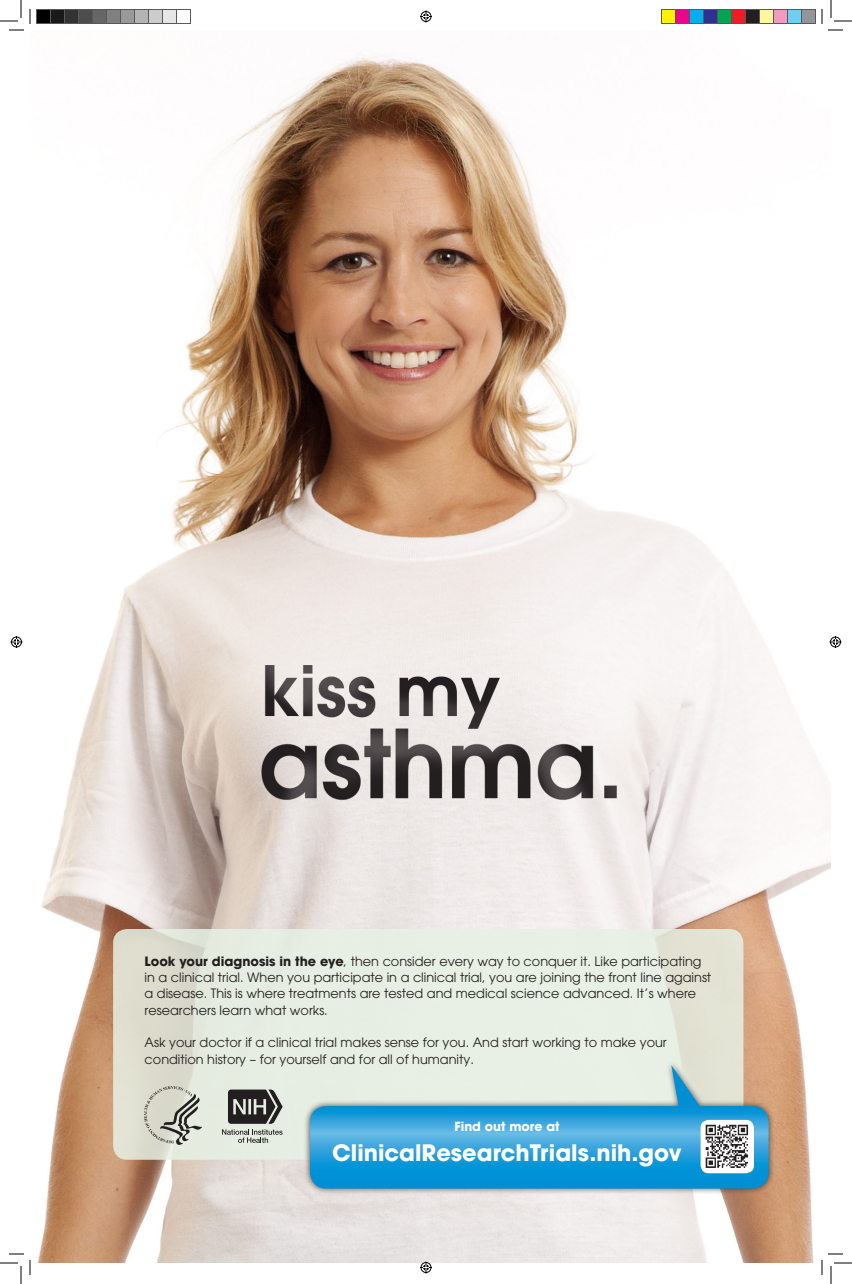
<style>
.page{position:relative;width:852px;height:1284px;background:#fff}
.page>*{position:absolute;margin:0;border:0;box-sizing:border-box;transform-origin:0 0}
.t1{font:700 22.6px "Avant Garde";color:#fff}
.t2{font:12.8px/16.3px "Avant Garde";color:#231f20}
.t3{font:700 12.5px "Avant Garde";color:#fff}
.s1{font-weight:700}
</style>
<div class="page">
<img style="left:37px;top:54px;width:794px;height:1209px">
<svg style="left:113px;top:929px;width:630px;height:231px;background:#e4eade"></svg>
<svg style="left:144px;top:1086px;width:58px;height:59px;background:#bebfb4"></svg>
<svg style="left:222px;top:1090px;width:61px;height:53px;background:#888a85"></svg>
<div style="left:303px;top:1060px;width:472px;height:135px;background:#231f20;opacity:.75"></div>
<svg style="left:671px;top:1065px;width:34px;height:41px"></svg>
<svg style="left:310px;top:1106px;width:459px;height:83px;background:#249dda"></svg>
<img style="left:701px;top:1120px;width:53px;height:53px">
<svg style="left:0;top:0;width:31px;height:31px"></svg>
<svg style="left:0;top:1253px;width:31px;height:31px"></svg>
<svg style="left:821px;top:0;width:31px;height:31px"></svg>
<svg style="left:821px;top:1253px;width:31px;height:31px"></svg>
<svg style="left:420px;top:10px;width:12px;height:12px"></svg>
<svg style="left:420px;top:1262px;width:12px;height:12px"></svg>
<svg style="left:10px;top:636px;width:12px;height:12px"></svg>
<svg style="left:830px;top:636px;width:12px;height:12px"></svg>
<div style="left:36px;top:10px;width:14px;height:14px;background:#000"></div>
<div style="left:36px;top:9px;width:15px;height:15px;border:1px solid #595959"></div>
<div style="left:50px;top:10px;width:14px;height:14px;background:#1a1a1a"></div>
<div style="left:50px;top:9px;width:15px;height:15px;border:1px solid #595959"></div>
<div style="left:64px;top:10px;width:14px;height:14px;background:#333"></div>
<div style="left:64px;top:9px;width:15px;height:15px;border:1px solid #595959"></div>
<div style="left:78px;top:10px;width:14px;height:14px;background:#4d4d4d"></div>
<div style="left:78px;top:9px;width:15px;height:15px;border:1px solid #595959"></div>
<div style="left:92px;top:10px;width:14px;height:14px;background:#666"></div>
<div style="left:92px;top:9px;width:15px;height:15px;border:1px solid #595959"></div>
<div style="left:106px;top:10px;width:14px;height:14px;background:#808080"></div>
<div style="left:106px;top:9px;width:15px;height:15px;border:1px solid #595959"></div>
<div style="left:120px;top:10px;width:14px;height:14px;background:#999"></div>
<div style="left:120px;top:9px;width:15px;height:15px;border:1px solid #595959"></div>
<div style="left:134px;top:10px;width:14px;height:14px;background:#b3b3b3"></div>
<div style="left:134px;top:9px;width:15px;height:15px;border:1px solid #595959"></div>
<div style="left:148px;top:10px;width:14px;height:14px;background:#ccc"></div>
<div style="left:148px;top:9px;width:15px;height:15px;border:1px solid #595959"></div>
<div style="left:162px;top:10px;width:14px;height:14px;background:#e6e6e6"></div>
<div style="left:162px;top:9px;width:15px;height:15px;border:1px solid #595959"></div>
<div style="left:176px;top:9px;width:15px;height:15px;border:1px solid #595959"></div>
<div style="left:662px;top:10px;width:14px;height:14px;background:#fff101"></div>
<div style="left:661px;top:9px;width:15px;height:15px;border:1px solid #595959"></div>
<div style="left:676px;top:10px;width:14px;height:14px;background:#ed028c"></div>
<div style="left:675px;top:9px;width:15px;height:15px;border:1px solid #595959"></div>
<div style="left:690px;top:10px;width:14px;height:14px;background:#00aeef"></div>
<div style="left:689px;top:9px;width:15px;height:15px;border:1px solid #595959"></div>
<div style="left:704px;top:10px;width:14px;height:14px;background:#2e3092"></div>
<div style="left:703px;top:9px;width:15px;height:15px;border:1px solid #595959"></div>
<div style="left:718px;top:10px;width:14px;height:14px;background:#00a54f"></div>
<div style="left:717px;top:9px;width:15px;height:15px;border:1px solid #595959"></div>
<div style="left:732px;top:10px;width:14px;height:14px;background:#ee1d23"></div>
<div style="left:731px;top:9px;width:15px;height:15px;border:1px solid #595959"></div>
<div style="left:746px;top:10px;width:14px;height:14px;background:#231f20"></div>
<div style="left:745px;top:9px;width:15px;height:15px;border:1px solid #595959"></div>
<div style="left:760px;top:10px;width:14px;height:14px;background:#fff79a"></div>
<div style="left:759px;top:9px;width:15px;height:15px;border:1px solid #595959"></div>
<div style="left:774px;top:10px;width:14px;height:14px;background:#f499c2"></div>
<div style="left:773px;top:9px;width:15px;height:15px;border:1px solid #595959"></div>
<div style="left:788px;top:10px;width:14px;height:14px;background:#6bcff6"></div>
<div style="left:787px;top:9px;width:15px;height:15px;border:1px solid #595959"></div>
<div style="left:802px;top:10px;width:14px;height:14px;background:#939598"></div>
<div style="left:801px;top:9px;width:15px;height:15px;border:1px solid #595959"></div>
<p class="t2" style="left:145px;top:953px;width:568px"><span class="s1">Look your diagnosis in the eye</span>, then consider every way to conquer it. Like participating in a clinical trial. When you participate in a clinical trial, you are joining the front line against a disease. This is where treatments are tested and medical science advanced. It’s where researchers learn what works.</p>
<p class="t2" style="left:145px;top:1035px;width:524px">Ask your doctor if a clinical trial makes sense for you. And start working to make your condition history – for yourself and for all of humanity.</p>
<p class="t3" style="left:454px;top:1118px;width:107px">Find out more at</p>
<p class="t1" style="left:332px;top:1138px;width:351px">ClinicalResearchTrials.nih.gov</p>
</div>
